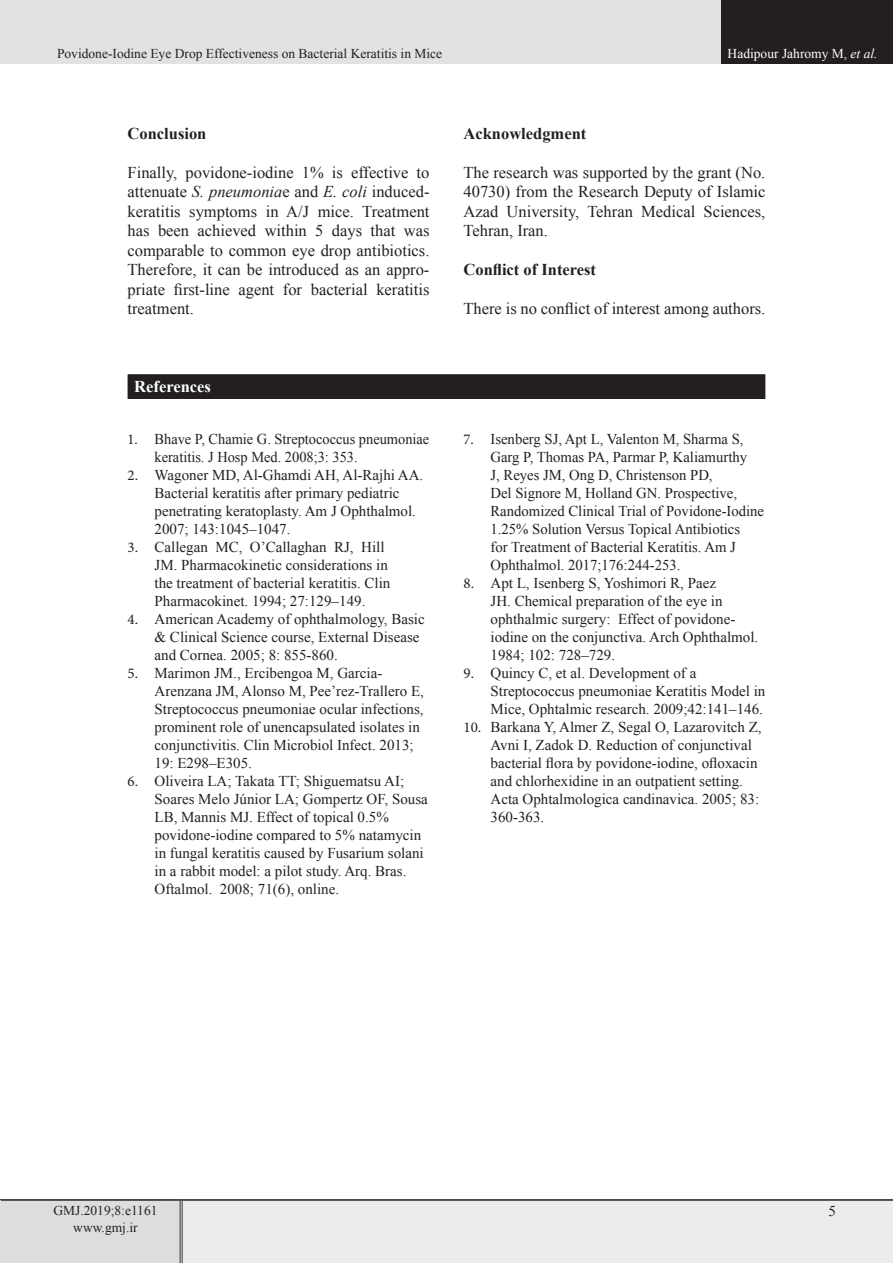
<style>
.page{position:relative;width:893px;height:1263px;background:#fff}
.page>*{position:absolute;margin:0;border:0;box-sizing:border-box;transform-origin:0 0}
.t1{font:16.5px/19.5px "Times New Roman";color:#231f20;text-align:justify}
.t2{font:700 16.5px "Times New Roman";color:#231f20}
.t3{font:700 16.5px "Times New Roman";color:#fff}
.t4{font:15px/18px "Times New Roman";color:#231f20}
.t5{font:15px/18px "Times New Roman";color:#231f20;scale:.96 1}
.eeeeeeeeeeee{font:13.5px "Times New Roman";color:#231f20}
.t6{font:13.5px "Times New Roman";color:#fff}
.s1{font-style:italic}
.s2{font-family:"Minion Pro"}
</style>
<div class="page">
<div style="left:0;top:1200px;width:181px;height:63px;background:#dcdddf"></div>
<div style="left:181px;top:1200px;width:712px;height:63px;background:#ececee"></div>
<hr style="left:180px;top:1201px;width:3px;height:62px;background:#fff">
<hr style="left:180px;top:1201px;width:1px;height:62px;background:#231f20">
<hr style="left:182px;top:1201px;width:1px;height:62px;background:#231f20">
<hr style="left:0;top:1199px;width:181px;height:2px;background:#231f20">
<hr style="left:181px;top:1199px;width:712px;height:2px;background:#231f20">
<div style="left:0;top:0;width:722px;height:64px;background:#e1e2e4"></div>
<div style="left:722px;top:0;width:171px;height:64px;background:#231f20"></div>
<div style="left:128px;top:375px;width:637px;height:23px;background:#231f20"></div>
<hr style="left:128px;top:374px;width:637px;height:2px;background:#231f20">
<hr style="left:128px;top:397px;width:637px;height:2px;background:#231f20">
<p class="eeeeeeeeeeee" style="left:57px;top:44px;width:387px">Povidone-Iodine Eye Drop Effectiveness on Bacterial Keratitis in Mice</p>
<p class="t6" style="left:728px;top:44px;width:151px">Hadipour Jahromy M, <span class="s1">et al.</span></p>
<p class="t2" style="left:128px;top:121px;width:80px">Conclusion</p>
<p class="t1" style="left:128px;top:162px;width:303px">Finally, povidone-iodine 1% is effective to attenuate <span class="s1">S. pneumonia</span>e and <span class="s1">E. coli</span> induced&shy;keratitis symptoms in A/J mice. Treatment has been achieved within 5 days that was comparable to common eye drop antibiotics.<br>Therefore, it can be introduced as an appro&shy;priate first-line agent for bacterial keratitis treatment.</p>
<p class="t3" style="left:134px;top:375px;width:78px">References</p>
<p class="t5" style="left:155px;top:430px;width:288px;text-indent:-27px"><span class="s2">1.</span> Bhave P, Chamie G. Streptococcus pneumoniae keratitis. J Hosp Med. 2008;3: 353.</p>
<p class="t4" style="left:155px;top:466px;width:270px;text-indent:-27px"><span class="s2">2.</span> Wagoner MD, Al-Ghamdi AH, Al-Rajhi AA.<br>Bacterial keratitis after primary pediatric penetrating keratoplasty. Am J Ophthalmol.<br>2007; 143:1045–1047.</p>
<p class="t4" style="left:155px;top:538px;width:237px;text-indent:-27px"><span class="s2">3.</span> Callegan MC, O’Callaghan RJ, Hill JM. Pharmacokinetic considerations in the treatment of bacterial keratitis. Clin Pharmacokinet. 1994; 27:129–149.</p>
<p class="t4" style="left:155px;top:610px;width:272px;text-indent:-27px"><span class="s2">4.</span> American Academy of ophthalmology, Basic &amp; Clinical Science course, External Disease and Cornea. 2005; 8: 855-860.</p>
<p class="t4" style="left:155px;top:664px;width:271px;text-indent:-27px"><span class="s2">5.</span> Marimon JM., Ercibengoa M, Garcia-Arenzana JM, Alonso M, Pee’rez-Trallero E, Streptococcus pneumoniae ocular infections, prominent role of unencapsulated isolates in conjunctivitis. Clin Microbiol Infect. 2013; 19: E298–E305.</p>
<p class="t4" style="left:155px;top:772px;width:275px;text-indent:-27px"><span class="s2">6.</span> Oliveira LA; Takata TT; Shiguematsu AI; Soares Melo Júnior LA; Gompertz OF, Sousa LB, Mannis MJ. Effect of topical 0.5% povidone-iodine compared to 5% natamycin in fungal keratitis caused by Fusarium solani in a rabbit model: a pilot study. Arq. Bras.<br>Oftalmol. 2008; 71(6), online.</p>
<p class="t2" style="left:463px;top:121px;width:124px">Acknowledgment</p>
<p class="t1" style="left:463px;top:162px;width:303px">The research was supported by the grant (No.<br>40730) from the Research Deputy of Islamic Azad University, Tehran Medical Sciences, Tehran, Iran.</p>
<p class="t2" style="left:463px;top:258px;width:134px">Conflict of Interest</p>
<p class="t1" style="left:463px;top:298px;width:303px">There is no conflict of interest among authors.</p>
<p class="t4" style="left:490px;top:430px;width:275px;text-indent:-27px"><span class="s2">7.</span> Isenberg SJ, Apt L, Valenton M, Sharma S, Garg P, Thomas PA, Parmar P, Kaliamurthy<br>J, Reyes JM, Ong D, Christenson PD,<br>Del Signore M, Holland GN. Prospective, Randomized Clinical Trial of Povidone-Iodine 1.25% Solution Versus Topical Antibiotics<br>for Treatment of Bacterial Keratitis. Am J Ophthalmol. 2017;176:244-253.</p>
<p class="t4" style="left:490px;top:574px;width:269px;text-indent:-27px"><span class="s2">8.</span> Apt L, Isenberg S, Yoshimori R, Paez<br>JH. Chemical preparation of the eye in ophthalmic surgery: Effect of povidone&shy;iodine on the conjunctiva. Arch Ophthalmol.<br>1984; 102: 728–729.</p>
<p class="t4" style="left:490px;top:664px;width:276px;text-indent:-27px"><span class="s2">9.</span> Quincy C, et al. Development of a<br>Streptococcus pneumoniae Keratitis Model in<br>Mice, Ophtalmic research. 2009;42:141–146.</p>
<p class="t4" style="left:490px;top:718px;width:273px;text-indent:-27px"><span class="s2">10.</span> Barkana Y, Almer Z, Segal O, Lazarovitch Z, Avni I, Zadok D. Reduction of conjunctival bacterial flora by povidone-iodine, ofloxacin and chlorhexidine in an outpatient setting.<br>Acta Ophtalmologica candinavica. 2005; 83:<br>360-363.</p>
<p class="eeeeeeeeeeee" style="left:53px;top:1201px;width:106px">GMJ.2019;8:e1161</p>
<p class="eeeeeeeeeeee" style="left:73px;top:1217px;width:66px">www.gmj.ir</p>
<p class="t4" style="left:828px;top:1202px;width:9px">5</p>
</div>
